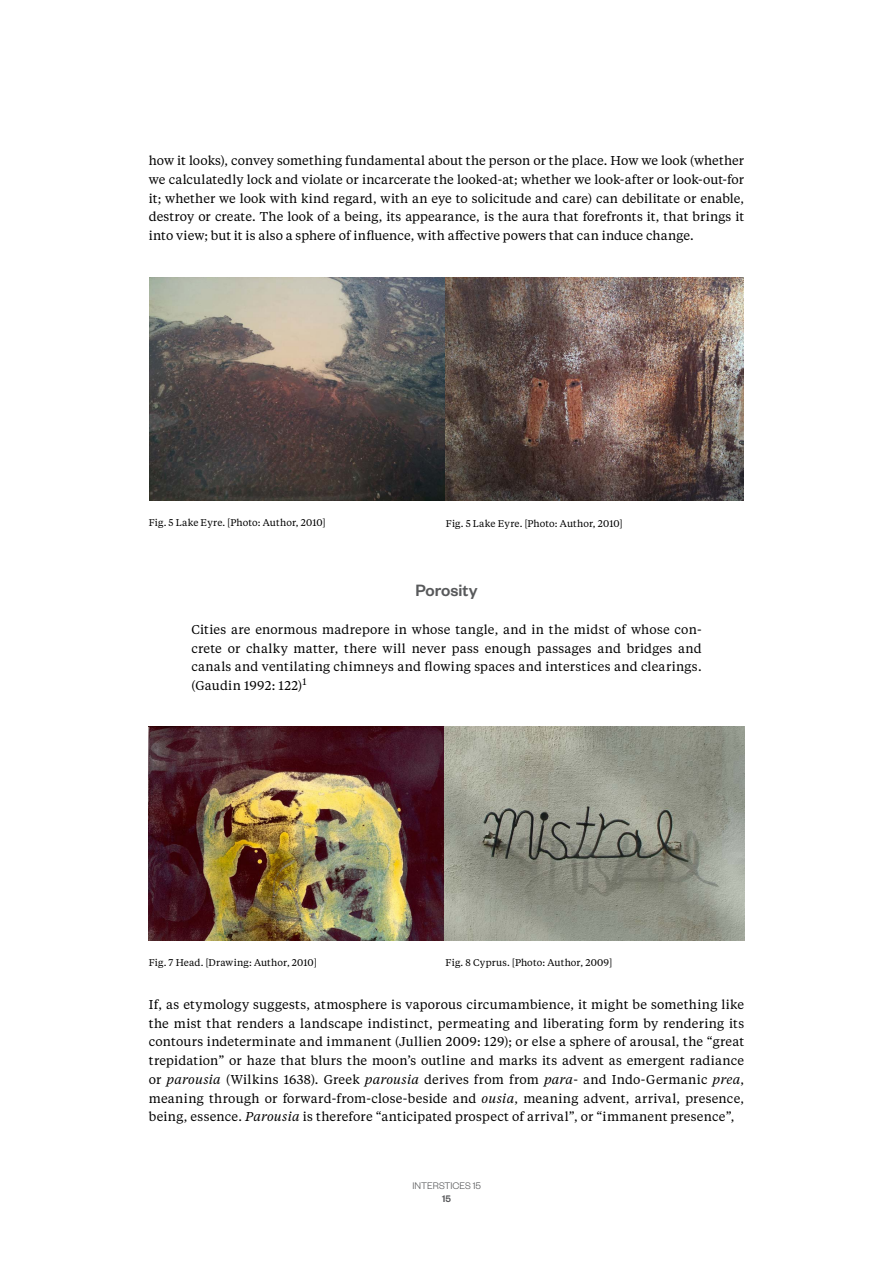
<style>
.page{position:relative;width:893px;height:1263px;background:#fff}
.page>*{position:absolute;margin:0;border:0;box-sizing:border-box;transform-origin:0 0}
.t1{font:500 18px "Founders Grotesk";color:#58595b}
.t2{font:12.75px/18.8px "Tiempos Text";letter-spacing:.015em;color:#000;text-align:justify}
.t3{font:300 10.5px "Founders Grotesk";color:#58595b}
.t4{font:500 10.5px "Founders Grotesk";color:#58595b}
.t5{font:9.75px "Tiempos Text";letter-spacing:.015em;color:#000}
.s1{font-style:italic}
</style>
<div class="page">
<img style="left:149px;top:726px;width:296px;height:214px">
<img style="left:445px;top:726px;width:299px;height:214px">
<img style="left:149px;top:277px;width:594px;height:224px">
<p class="t2" style="left:149px;top:151px;width:597px">how it looks), convey something fundamental about the person or the place. How we look (whether we calculatedly lock and violate or incarcerate the looked-at; whether we look-after or look-out-for it; whether we look with kind regard, with an eye to solicitude and care) can debilitate or enable, destroy or create. The look of a being, its appearance, is the aura that forefronts it, that brings it into view; but it is also a sphere of influence, with affective powers that can induce change.</p>
<p class="t5" style="left:149px;top:516px;width:178px">Fig. 5 Lake Eyre. [Photo: Author, 2010]</p>
<p class="t5" style="left:446px;top:517px;width:178px">Fig. 5 Lake Eyre. [Photo: Author, 2010]</p>
<h1 class="t1" style="left:415px;top:579px;width:64px">Porosity</h1>
<p class="t2" style="left:191px;top:619px;width:512px">Cities are enormous madrepore in whose tangle, and in the midst of whose con&shy;crete or chalky matter, there will never pass enough passages and bridges and canals and ventilating chimneys and flowing spaces and interstices and clearings. (Gaudin 1992: 122)<sup>1</sup></p>
<p class="t5" style="left:149px;top:955px;width:169px">Fig. 7 Head. [Drawing: Author, 2010]</p>
<p class="t5" style="left:446px;top:955px;width:168px">Fig. 8 Cyprus. [Photo: Author, 2009]</p>
<p class="t2" style="left:149px;top:994px;width:597px">If, as etymology suggests, atmosphere is vaporous circumambience, it might be something like the mist that renders a landscape indistinct, permeating and liberating form by rendering its contours indeterminate and immanent (Jullien 2009: 129); or else a sphere of arousal, the “great trepidation” or haze that blurs the moon’s outline and marks its advent as emergent radiance or <span class="s1">parousia</span> (Wilkins 1638). Greek <span class="s1">parousia</span> derives from from <span class="s1">para</span>- and Indo-Germanic <span class="s1">prea</span>, meaning through or forward-from-close-beside and <span class="s1">ousia</span>, meaning advent, arrival, presence, being, essence. <span class="s1">Parousia</span> is therefore “anticipated prospect of arrival”, or “immanent presence”,</p>
<p class="t3" style="left:412px;top:1179px;width:70px">INTERSTICES 15</p>
<p class="t4" style="left:442px;top:1192px;width:10px">15</p>
</div>
